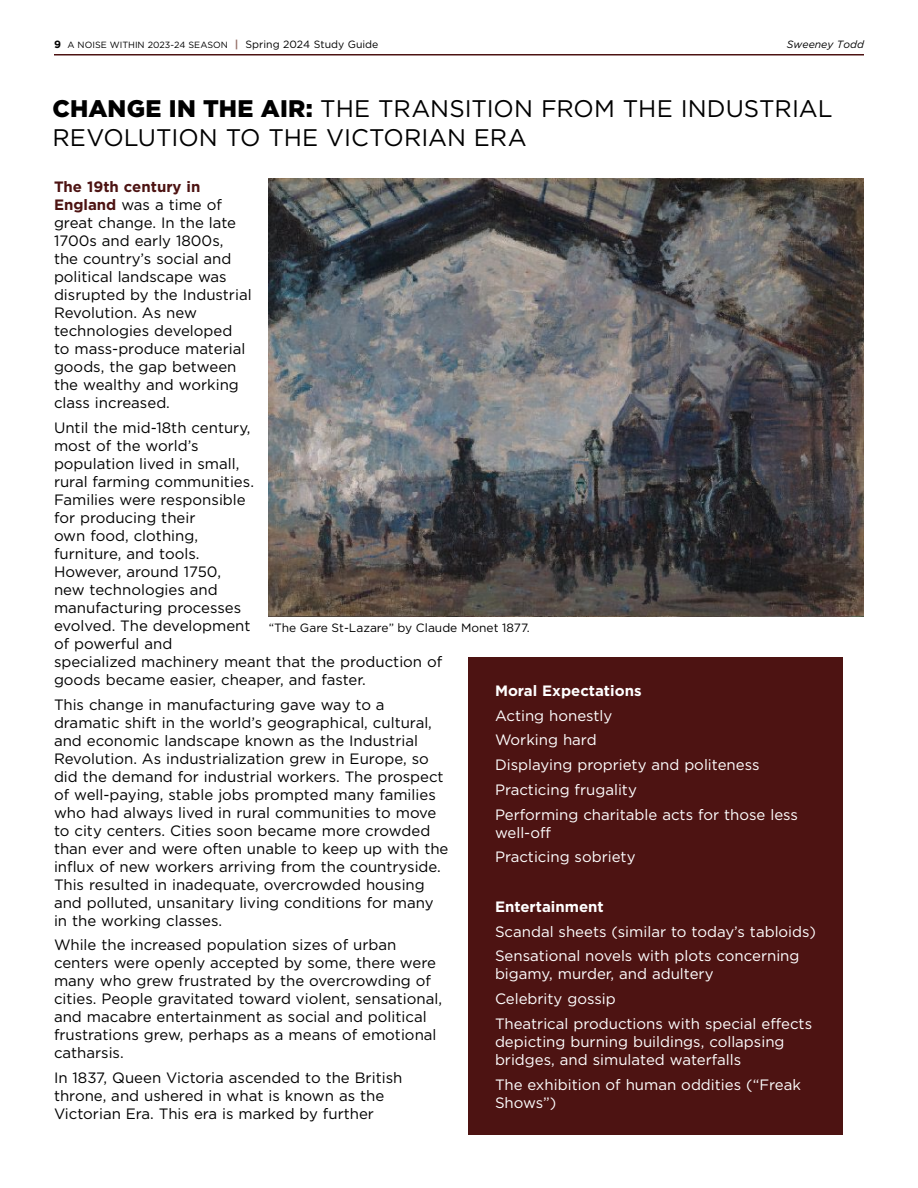
<style>
.page{position:relative;width:918px;height:1188px;background:#fff}
.page>*{position:absolute;margin:0;border:0;box-sizing:border-box;transform-origin:0 0}
.t1{font:24px/28.8px "Gotham";color:#000}
.t2{font:15px/18px "Gotham";color:#000}
.t3{font:15px/24.8px "Gotham";color:#fff}
.t4{font:700 15px "Gotham";color:#fff}
.t5{font:12px "Gotham";color:#000}
.t6{font:italic 10.5px "Gotham";color:#000}
.t7{font:9px "Gotham";color:#000}
.s1{font-weight:700;font-size:10.5px}
.s2{font-weight:700;font-size:10.5px;color:#946e66}
.s3{font-size:10.5px}
.s4{font-weight:900}
.s5{font-weight:700;color:#4d1312}
</style>
<div class="page">
<div style="left:468px;top:657px;width:375px;height:478px;background:#4d1312"></div>
<img style="left:269px;top:179px;width:595px;height:438px">
<hr style="left:54px;top:54px;width:810px;height:2px;background:#4d1312">
<p class="t7" style="left:54px;top:39px;width:326px"><span class="s1">9</span> A NOISE WITHIN 2023-24 SEASON <span class="s2">|</span> <span class="s3">Spring 2024 Study Guide</span></p>
<p class="t6" style="left:787px;top:37px;width:79px">Sweeney Todd</p>
<h1 class="t1" style="left:52px;top:94px;width:782px"><span class="s4">CHANGE IN THE AIR:</span> THE TRANSITION FROM THE INDUSTRIAL<br>REVOLUTION TO THE VICTORIAN ERA</h1>
<p class="t2" style="left:54px;top:177px;width:199px"><span class="s5">The 19th century in<br>England</span> was a time of great change. In the late<br>1700s and early 1800s,<br>the country’s social and political landscape was disrupted by the Industrial<br>Revolution. As new technologies developed to mass-produce material goods, the gap between the wealthy and working class increased.</p>
<p class="t2" style="left:54px;top:418px;width:390px">Until the mid-18th century,<br>most of the world’s<br>population lived in small,<br>rural farming communities.<br>Families were responsible<br>for producing their<br>own food, clothing,<br>furniture, and tools.<br>However, around 1750,<br>new technologies and<br>manufacturing processes<br>evolved. The development<br>of powerful and<br>specialized machinery meant that the production of goods became easier, cheaper, and faster.</p>
<p class="t2" style="left:54px;top:695px;width:396px">This change in manufacturing gave way to a dramatic shift in the world’s geographical, cultural, and economic landscape known as the Industrial Revolution. As industrialization grew in Europe, so did the demand for industrial workers. The prospect of well-paying, stable jobs prompted many families who had always lived in rural communities to move to city centers. Cities soon became more crowded than ever and were often unable to keep up with the influx of new workers arriving from the countryside.<br>This resulted in inadequate, overcrowded housing and polluted, unsanitary living conditions for many in the working classes.</p>
<p class="t2" style="left:54px;top:936px;width:390px">While the increased population sizes of urban centers were openly accepted by some, there were many who grew frustrated by the overcrowding of cities. People gravitated toward violent, sensational, and macabre entertainment as social and political frustrations grew, perhaps as a means of emotional catharsis.</p>
<p class="t2" style="left:54px;top:1068px;width:350px">In 1837, Queen Victoria ascended to the British throne, and ushered in what is known as the<br>Victorian Era. This era is marked by further</p>
<p class="t5" style="left:269px;top:620px;width:263px">“The Gare St-Lazare” by Claude Monet 1877.</p>
<p class="t4" style="left:495px;top:681px;width:148px">Moral Expectations</p>
<p class="t3" style="left:495px;top:703px;width:305px">Acting honestly<br>Working hard<br>Displaying propriety and politeness<br>Practicing frugality<br>Performing charitable acts for those less</p>
<p class="t3" style="left:495px;top:820px;width:142px">well-off<br>Practicing sobriety</p>
<p class="t4" style="left:495px;top:897px;width:110px">Entertainment</p>
<p class="t3" style="left:495px;top:919px;width:322px">Scandal sheets (similar to today’s tabloids)<br>Sensational novels with plots concerning</p>
<p class="t3" style="left:495px;top:961px;width:319px">bigamy, murder, and adultery<br>Celebrity gossip<br>Theatrical productions with special effects</p>
<p class="t3" style="left:495px;top:1032px;width:291px;line-height:18px">depicting burning buildings, collapsing bridges, and simulated waterfalls</p>
<p class="t3" style="left:495px;top:1075px;width:308px;line-height:18px">The exhibition of human oddities (“Freak<br>Shows”)</p>
</div>
